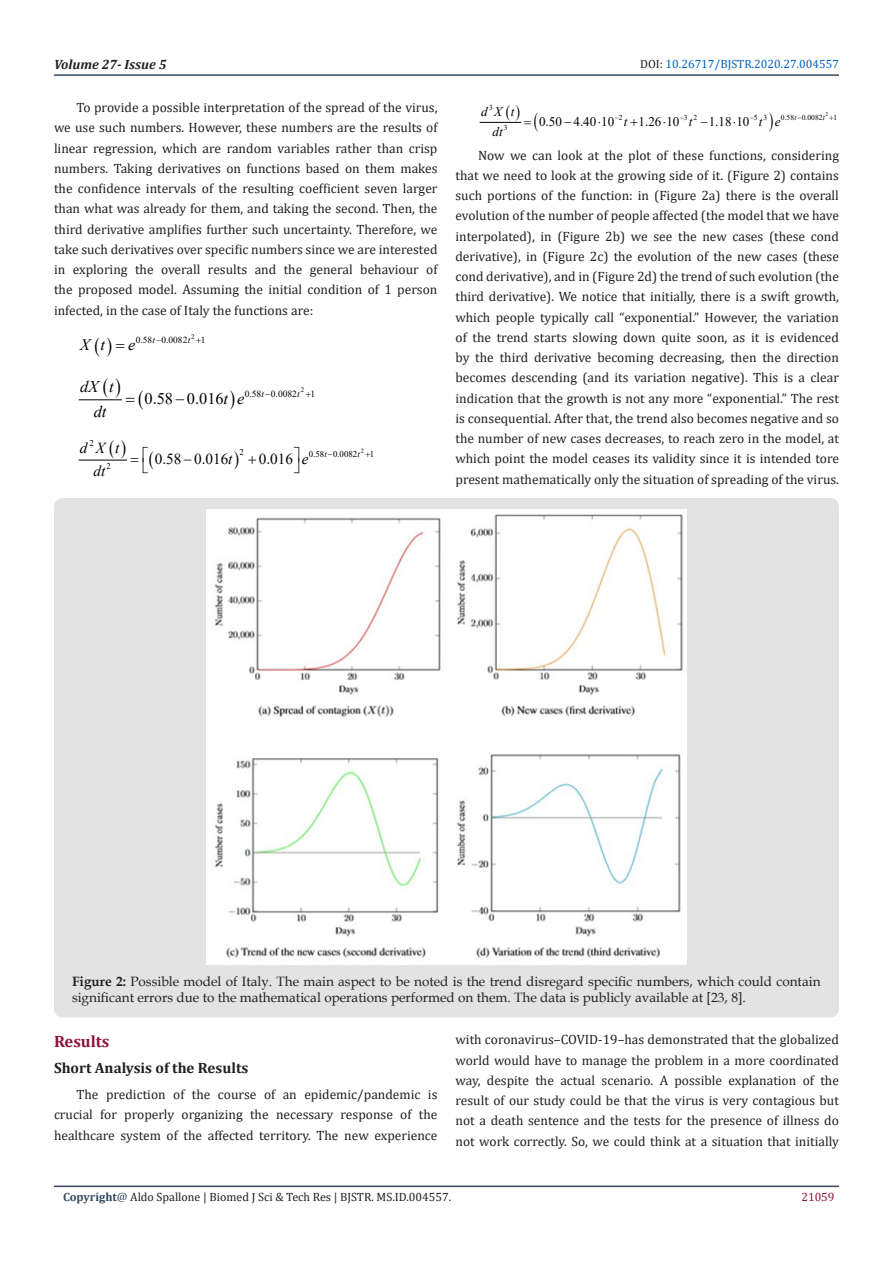
<style>
.page{position:relative;width:893px;height:1263px;background:#fff}
.page>*{position:absolute;margin:0;border:0;box-sizing:border-box;transform-origin:0 0}
.t1{font:700 16.5px "Cambria";color:#8f133a}
.t2{font:16.2px "Times New Roman";color:#000}
.t3{font:italic 16.2px/24.3px "Times New Roman";color:#000;text-align:center}
.t4{font:italic 16.05px "Times New Roman";color:#000}
.t5{font:15.3px "Times New Roman";color:#000}
.t6{font:italic 15.3px "Times New Roman";color:#000}
.List_Paragraph{font:700 15px "Cambria";color:#231f20}
.t7{font:13.5px/20.2px "Cambria";color:#231f20;text-align:justify}
.t8{font:13.5px/16.2px "Book Antiqua";color:#231f20}
.t9{font:italic 700 13.5px "Cambria";color:#231f20}
.t10{font:13.2px "Times New Roman";color:#000}
.t11{font:italic 13.2px "Times New Roman";color:#000}
.t12{font:12px "Cambria";color:#231f20}
.t13{font:12px "Cambria";color:#0563c1}
.t14{font:12px "Cambria";color:#8f133a}
.t15{font:9.45px "Times New Roman";color:#000}
.t16{font:italic 9.45px "Times New Roman";color:#000}
.t17{font:9.3px "Times New Roman";color:#000}
.t18{font:italic 9.3px "Times New Roman";color:#000}
.t19{font:8.85px "Times New Roman";color:#000}
.t20{font:italic 8.85px "Times New Roman";color:#000}
.t21{font:7.65px "Times New Roman";color:#000}
.t22{font:italic 7.65px "Times New Roman";color:#000}
.t23{font:6.75px "Times New Roman";color:#000}
.t24{font:6.45px "Times New Roman";color:#000}
.t25{font:5.55px "Times New Roman";color:#000}
.s1{color:#231f20}
.s2{font-style:italic}
.s3{font-weight:700}
.s4{font-weight:700;color:#34495e}
.s5{color:#34495e}
</style>
<div class="page">
<hr style="left:54px;top:1185px;width:785px;height:2px;background:#34495e">
<hr style="left:54px;top:74px;width:785px;height:2px;background:#34495e">
<hr style="left:79px;top:399px;width:42px;height:1px;background:#000">
<hr style="left:79px;top:460px;width:48px;height:1px;background:#000">
<hr style="left:480px;top:122px;width:41px;height:1px;background:#000">
<div style="left:54px;top:498px;width:785px;height:519px;background:#e3e3e3;border-radius:9px"></div>
<img style="left:207px;top:510px;width:479px;height:455px">
<p class="t9" style="left:54px;top:55px;width:114px">Volume 27- Issue 5</p>
<p class="t13" style="left:640px;top:57px;width:200px"><span class="s1">DOI:</span> 10.26717/BJSTR.2020.27.004557</p>
<p class="t7" style="left:54px;top:97px;width:385px;text-indent:22px">To provide a possible interpretation of the spread of the virus, we use such numbers. However, these numbers are the results of linear regression, which are random variables rather than crisp numbers. Taking derivatives on functions based on them makes the confidence intervals of the resulting coefficient seven larger than what was already for them, and taking the second. Then, the third derivative amplifies further such uncertainty. Therefore, we take such derivatives over specific numbers since we are interested in exploring the overall results and the general behaviour of the proposed model. Assuming the initial condition of 1 person infected, in the case of Italy the functions are:</p>
<p class="t23" style="left:191px;top:332px;width:5px">2</p>
<p class="t17" style="left:136px;top:333px;width:56px">0.58 0.0082<span class="s2">t</span></p>
<p class="t17" style="left:201px;top:333px;width:6px">1</p>
<p class="t18" style="left:152px;top:334px;width:10px">t−</p>
<p class="t4" style="left:80px;top:334px;width:26px">X t</p>
<p class="t4" style="left:128px;top:334px;width:9px">e</p>
<p class="t3" style="left:80px;top:374px;width:35px">dX t dt</p>
<p class="t19" style="left:90px;top:437px;width:6px">2</p>
<p class="t6" style="left:80px;top:437px;width:41px">dXt</p>
<p class="t19" style="left:107px;top:460px;width:6px">2</p>
<p class="t6" style="left:93px;top:460px;width:13px">dt</p>
<p class="t23" style="left:301px;top:385px;width:5px">2</p>
<p class="t15" style="left:245px;top:387px;width:57px">0.58 0.0082<span class="s2">t</span></p>
<p class="t15" style="left:311px;top:387px;width:6px">1</p>
<p class="t2" style="left:145px;top:387px;width:101px">0.58 0.016<span class="s2">t e</span></p>
<p class="t16" style="left:262px;top:387px;width:10px">t−</p>
<p class="t19" style="left:240px;top:445px;width:6px">2</p>
<p class="t19" style="left:309px;top:448px;width:53px">0.58 0.0082<span class="s2">t</span></p>
<p class="t19" style="left:370px;top:448px;width:6px">1</p>
<p class="t24" style="left:361px;top:446px;width:5px">2</p>
<p class="t5" style="left:155px;top:448px;width:79px">0.58 0.016<span class="s2">t</span></p>
<p class="t5" style="left:259px;top:448px;width:36px">0.016</p>
<p class="t20" style="left:324px;top:448px;width:10px">t−</p>
<p class="t6" style="left:302px;top:448px;width:8px">e</p>
<p class="t21" style="left:489px;top:102px;width:5px">3</p>
<p class="t11" style="left:481px;top:103px;width:35px">dXt</p>
<p class="t25" style="left:826px;top:111px;width:4px">2</p>
<p class="t21" style="left:615px;top:112px;width:9px">−2</p>
<p class="t21" style="left:680px;top:112px;width:19px">−3 2</p>
<p class="t21" style="left:750px;top:112px;width:19px">−5 3</p>
<p class="t21" style="left:781px;top:112px;width:46px">0.58 0.0082<span class="s2">t</span></p>
<p class="t21" style="left:833px;top:112px;width:5px">1</p>
<p class="t10" style="left:539px;top:112px;width:77px">0.50 4.40 10</p>
<p class="t10" style="left:638px;top:112px;width:42px">1.26 10</p>
<p class="t10" style="left:701px;top:112px;width:50px">−1.18 10</p>
<p class="t22" style="left:794px;top:112px;width:9px">t−</p>
<p class="t11" style="left:624px;top:112px;width:5px">t</p>
<p class="t11" style="left:689px;top:112px;width:5px">t</p>
<p class="t11" style="left:759px;top:112px;width:23px">t e</p>
<p class="t21" style="left:504px;top:122px;width:5px">3</p>
<p class="t11" style="left:493px;top:122px;width:12px">dt</p>
<p class="t7" style="left:455px;top:145px;width:385px;text-indent:22px">Now we can look at the plot of these functions, considering that we need to look at the growing side of it. (Figure 2) contains such portions of the function: in (Figure 2a) there is the overall evolution of the number of people affected (the model that we have interpolated), in (Figure 2b) we see the new cases (these cond derivative), in (Figure 2c) the evolution of the new cases (these cond derivative), and in (Figure 2d) the trend of such evolution (the third derivative). We notice that initially, there is a swift growth, which people typically call “exponential.” However, the variation of the trend starts slowing down quite soon, as it is evidenced by the third derivative becoming decreasing, then the direction becomes descending (and its variation negative). This is a clear indication that the growth is not any more “exponential.” The rest is consequential. After that, the trend also becomes negative and so the number of new cases decreases, to reach zero in the model, at which point the model ceases its validity since it is intended tore present mathematically only the situation of spreading of the virus.</p>
<p class="t8" style="left:72px;top:973px;width:750px"><span class="s3">Figure 2:</span> Possible model of Italy. The main aspect to be noted is the trend disregard specific numbers, which could contain significant errors due to the mathematical operations performed on them. The data is publicly available at [23, 8].</p>
<p class="t1" style="left:54px;top:1029px;width:57px">Results</p>
<p class="List_Paragraph" style="left:54px;top:1057px;width:196px">Short Analysis of the Results</p>
<p class="t7" style="left:54px;top:1084px;width:385px;text-indent:22px">The prediction of the course of an epidemic/pandemic is crucial for properly organizing the necessary response of the healthcare system of the affected territory. The new experience</p>
<p class="t7" style="left:455px;top:1029px;width:385px">with coronavirus–COVID-19–has demonstrated that the globalized world would have to manage the problem in a more coordinated way, despite the actual scenario. A possible explanation of the result of our study could be that the virus is very contagious but not a death sentence and the tests for the presence of illness do not work correctly. So, we could think at a situation that initially</p>
<p class="t12" style="left:63px;top:1190px;width:390px"><span class="s4">Copyright</span><span class="s5">@</span> Aldo Spallone | Biomed J Sci &amp; Tech Res | BJSTR. MS.ID.004557.</p>
<p class="t14" style="left:801px;top:1190px;width:35px">21059</p>
</div>
